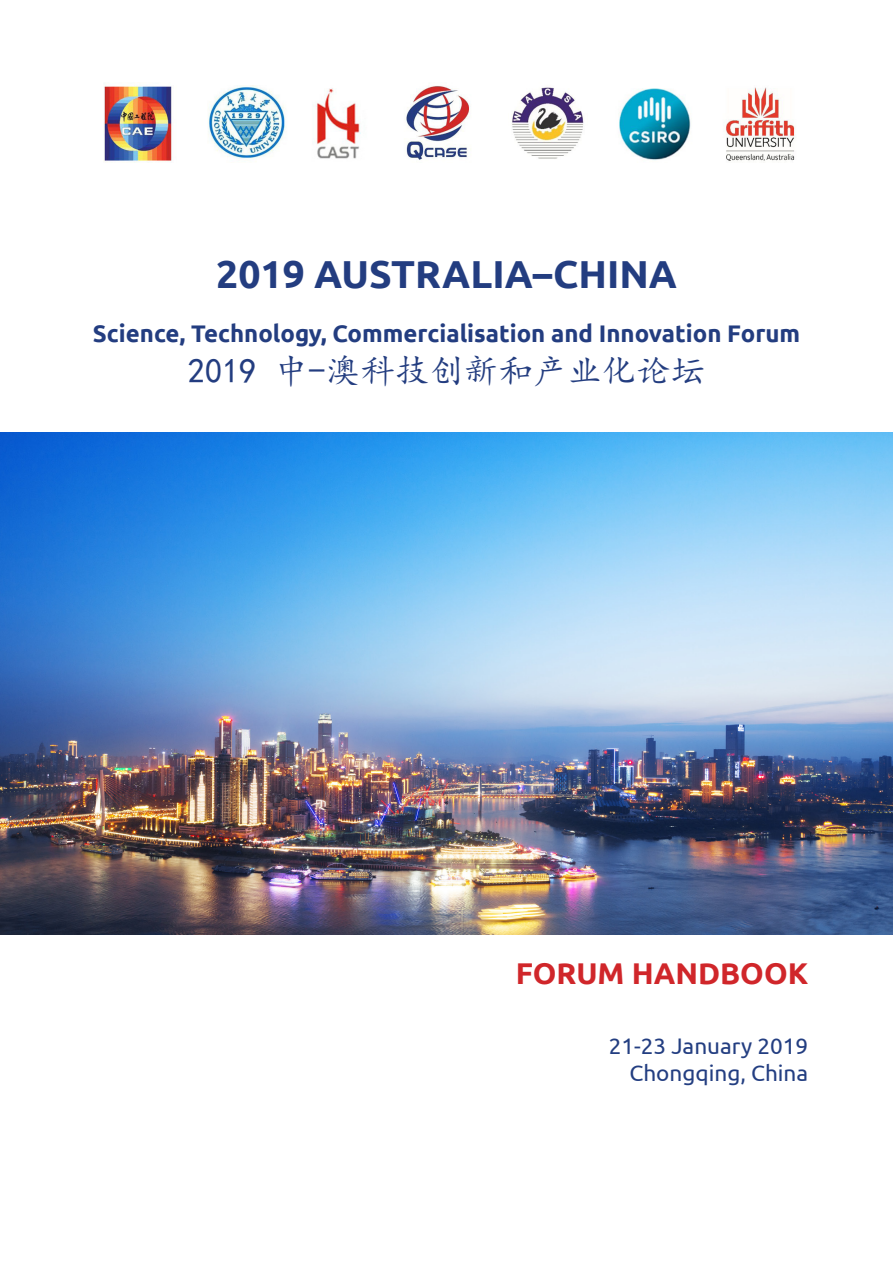
<style>
.page{position:relative;width:893px;height:1263px;background:#fff}
.page>*{position:absolute;margin:0;border:0;box-sizing:border-box;transform-origin:0 0}
.t1{font:700 39px "Ubuntu";color:#233d80}
.t2{font:34.5px "Kai Ti";color:#233d80}
.t3{font:700 30px "Ubuntu";color:#d0262a}
.t4{font:700 24px "Ubuntu";color:#233d80}
.t5{font:22.5px/27px "Ubuntu";color:#233e81;text-align:right}
</style>
<div class="page">
<img style="left:0;top:432px;width:893px;height:502px">
<img style="left:103px;top:85px;width:692px;height:78px">
<img style="left:204px;top:86px;width:83px;height:74px">
<p class="t1" style="left:216px;top:250px;width:462px">2019 AUSTRALIA–CHINA</p>
<p class="t4" style="left:93px;top:318px;width:709px">Science, Technology, Commercialisation and Innovation Forum</p>
<p class="t2" style="left:188px;top:353px;width:519px">2019 中-澳科技创新和产业化论坛</p>
<p class="t3" style="left:516px;top:955px;width:294px">FORUM HANDBOOK</p>
<p class="t5" style="left:609px;top:1031px;width:201px">21-23 January 2019<br>Chongqing, China</p>
</div>
